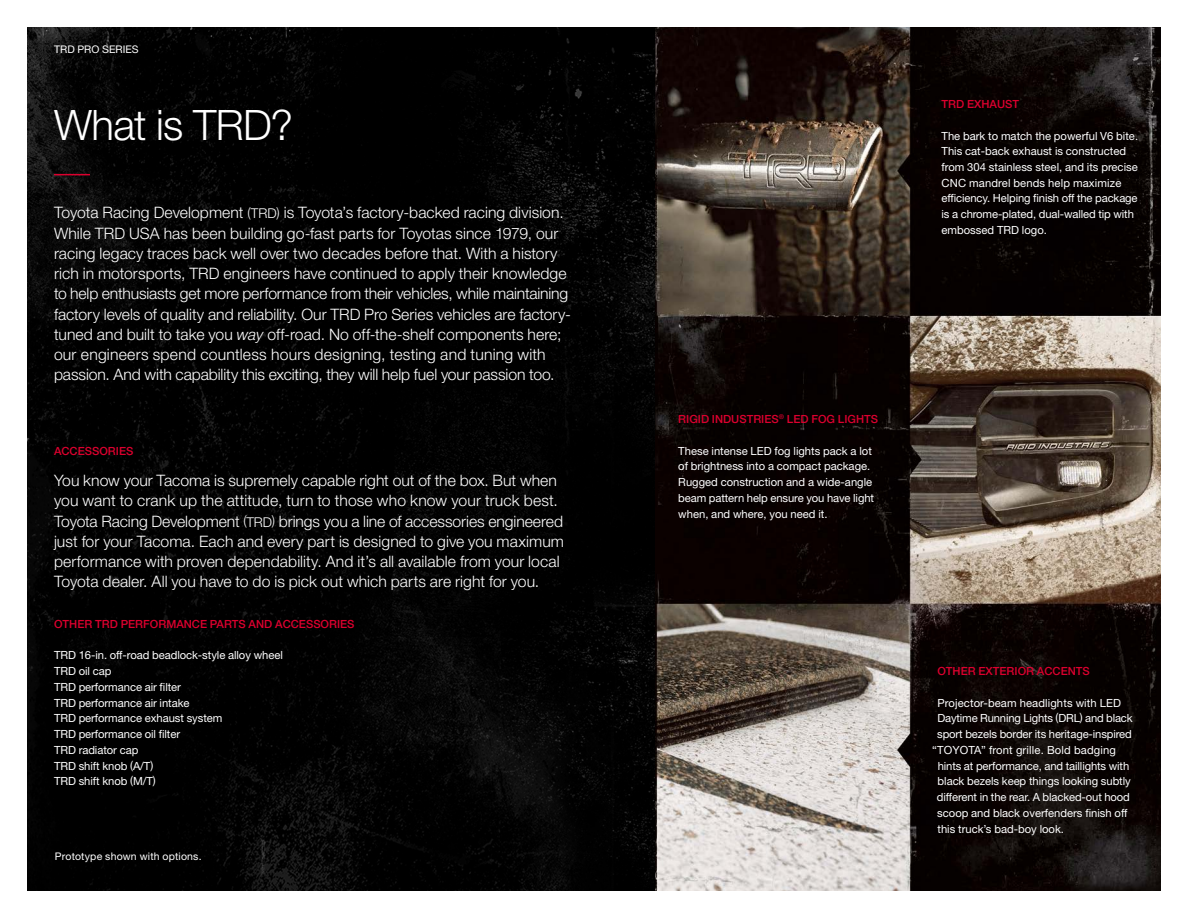
<style>
.page{position:relative;width:1188px;height:918px;background:#fff}
.page>*{position:absolute;margin:0;border:0;box-sizing:border-box;transform-origin:0 0}
.t1{font:300 42px "Helvetica Neue LT Std";letter-spacing:-.015em;color:#fff}
.t2{font:300 15.75px/20.2px "Helvetica Neue LT Std";color:#fff}
.t3{font:11.25px/15.8px "Helvetica Neue LT Std";letter-spacing:-.005em;color:#fff}
.t4{font:500 11.25px "Helvetica Neue LT Std";color:#dc002e}
.t5{font:11.25px "Helvetica Neue LT Std";letter-spacing:.015em;color:#fff}
.t6{font:10.5px "Helvetica Neue LT Std";letter-spacing:.01em;color:#fff}
.s1{font-size:13.5px}
.s2{font-style:italic}
</style>
<div class="page">
<img style="left:27px;top:27px;width:629px;height:864px">
<img style="left:656px;top:27px;width:505px;height:864px">
<hr style="left:54px;top:174px;width:36px;height:1px;background:#dc002e">
<p class="t6" style="left:54px;top:43px;width:86px">TRD PRO SERIES</p>
<h1 class="t1" style="left:54px;top:99px;width:241px">What is TRD?</h1>
<p class="t2" style="left:54px;top:202px;width:518px">Toyota Racing Development <span class="s1">(TRD)</span> is Toyota’s factory-backed racing division.<br>While TRD USA has been building go-fast parts for Toyotas since 1979, our racing legacy traces back well over two decades before that. With a history rich in motorsports, TRD engineers have continued to apply their knowledge to help enthusiasts get more performance from their vehicles, while maintaining factory levels of quality and reliability. Our TRD Pro Series vehicles are factory&shy;tuned and built to take you <span class="s2">way</span> off-road. No off-the-shelf components here; our engineers spend countless hours designing, testing and tuning with passion. And with capability this exciting, they will help fuel your passion too.</p>
<p class="t4" style="left:54px;top:444px;width:81px">ACCESSORIES</p>
<p class="t2" style="left:54px;top:470px;width:512px">You know your Tacoma is supremely capable right out of the box. But when you want to crank up the attitude, turn to those who know your truck best.<br>Toyota Racing Development <span class="s1">(TRD)</span> brings you a line of accessories engineered just for your Tacoma. Each and every part is designed to give you maximum performance with proven dependability. And it’s all available from your local Toyota dealer. All you have to do is pick out which parts are right for you.</p>
<p class="t4" style="left:54px;top:617px;width:302px">OTHER TRD PERFORMANCE PARTS AND ACCESSORIES</p>
<p class="t3" style="left:54px;top:647px;width:230px">TRD 16-in. off-road beadlock-style alloy wheel<br>TRD oil cap<br>TRD performance air filter<br>TRD performance air intake<br>TRD performance exhaust system<br>TRD performance oil filter<br>TRD radiator cap<br>TRD shift knob (A/T)<br>TRD shift knob (M/T)</p>
<p class="t6" style="left:55px;top:850px;width:148px">Prototype shown with options.</p>
<p class="t4" style="left:942px;top:97px;width:79px">TRD EXHAUST</p>
<p class="t3" style="left:942px;top:127px;width:198px">The bark to match the powerful V6 bite.<br>This cat-back exhaust is constructed from 304 stainless steel, and its precise CNC mandrel bends help maximize efficiency. Helping finish off the package is a chrome-plated, dual-walled tip with embossed TRD logo.</p>
<p class="t4" style="left:678px;top:412px;width:201px">RIGID INDUSTRIES<sup>®</sup> LED FOG LIGHTS</p>
<p class="t3" style="left:678px;top:442px;width:197px">These intense LED fog lights pack a lot of brightness into a compact package.<br>Rugged construction and a wide-angle beam pattern help ensure you have light when, and where, you need it.</p>
<p class="t4" style="left:937px;top:664px;width:154px">OTHER EXTERIOR ACCENTS</p>
<p class="t3" style="left:938px;top:694px;width:185px">Projector-beam headlights with LED</p>
<p class="t3" style="left:938px;top:710px;width:197px">Daytime Running Lights (DRL) and black</p>
<p class="t3" style="left:937px;top:726px;width:196px">sport bezels border its heritage-inspired</p>
<p class="t5" style="left:932px;top:743px;width:185px">“TOYOTA” front grille. Bold badging</p>
<p class="t3" style="left:938px;top:757px;width:193px">hints at performance, and taillights with</p>
<p class="t3" style="left:938px;top:773px;width:195px">black bezels keep things looking subtly</p>
<p class="t3" style="left:937px;top:789px;width:195px">different in the rear. A blacked-out hood</p>
<p class="t3" style="left:937px;top:805px;width:192px">scoop and black overfenders finish off</p>
<p class="t3" style="left:937px;top:820px;width:128px">this truck’s bad-boy look.</p>
</div>
